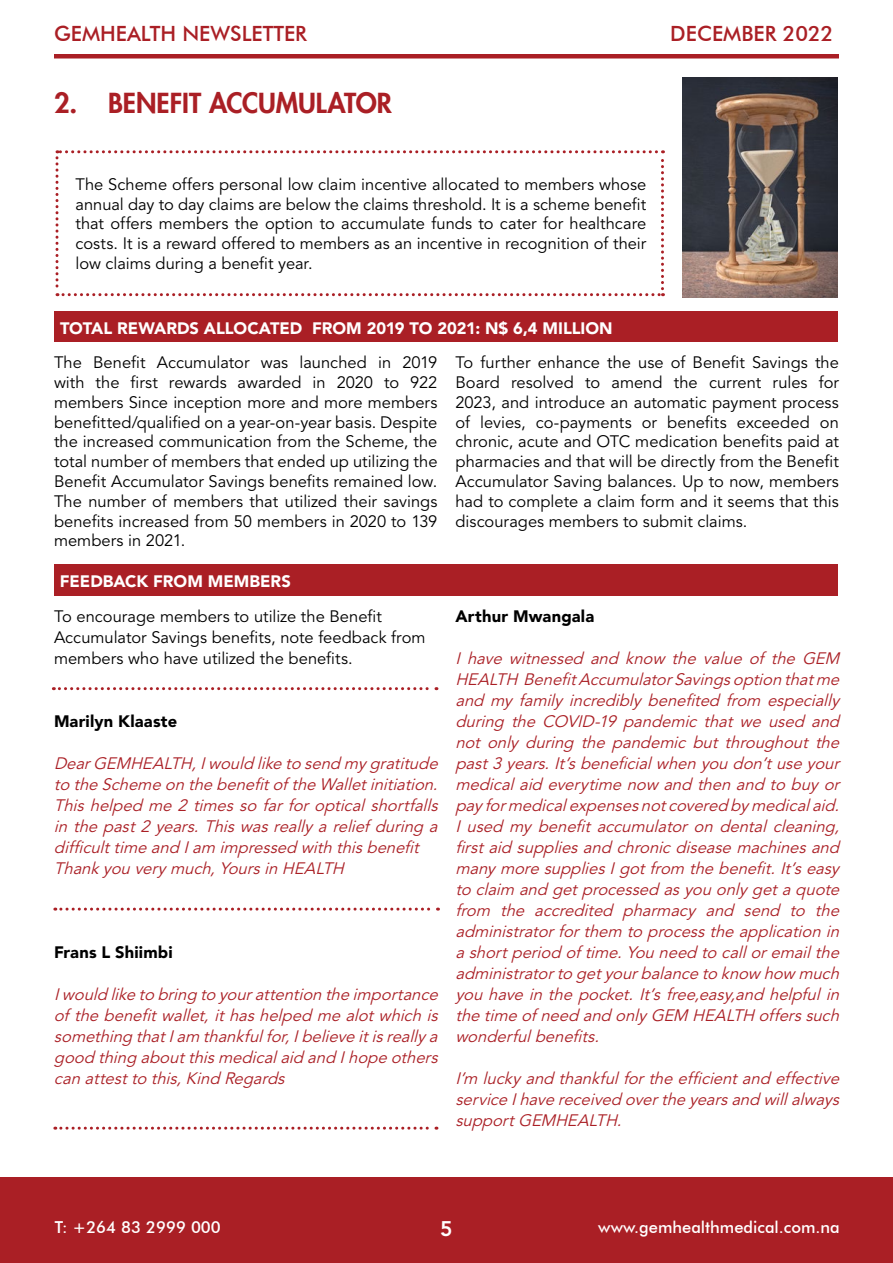
<style>
.page{position:relative;width:893px;height:1263px;background:#fff}
.page>*{position:absolute;margin:0;border:0;box-sizing:border-box;transform-origin:0 0}
.t1{font:800 27px "Futura LT";color:#aa1f25}
.t2{font:500 21px "Futura BT";color:#aa1f25}
.t3{font:800 21px "Avenir LT Std";color:#fff}
.t4{font:italic 16.5px/21px "Avenir LT Std";letter-spacing:.01em;color:#aa1f25;text-align:justify}
.t5{font:16.5px/19.8px "Avenir LT Std";color:#000;text-align:justify}
.t6{font:900 16.5px "Avenir LT Std";letter-spacing:-.005em;color:#fff}
.t7{font:500 16.5px "Futura BT";color:#fff}
.t8{font:900 16.5px "Avenir LT Std";letter-spacing:.01em;color:#000}
</style>
<div class="page">
<div style="left:0;top:1177px;width:893px;height:86px;background:#aa1f25"></div>
<div style="left:54px;top:54px;width:785px;height:5px;background:#aa1f25"></div>
<svg style="left:56px;top:150px;width:608px;height:146px"></svg>
<img style="left:682px;top:78px;width:155px;height:220px">
<div style="left:54px;top:311px;width:783px;height:31px;background:#aa1f25"></div>
<div style="left:54px;top:564px;width:783px;height:32px;background:#aa1f25"></div>
<svg style="left:55px;top:907px;width:383px;height:3px"></svg>
<svg style="left:55px;top:1127px;width:382px;height:3px"></svg>
<svg style="left:53px;top:687px;width:384px;height:3px"></svg>
<p class="t2" style="left:54px;top:21px;width:255px">GEMHEALTH NEWSLETTER</p>
<p class="t2" style="left:670px;top:21px;width:165px">DECEMBER 2022</p>
<h1 class="t1" style="left:54px;top:85px;width:190px">2. BENEFIT ACCUMULAT</h1>
<h1 class="t1" style="left:356px;top:85px;width:36px">OR</h1>
<p class="t5" style="left:75px;top:175px;width:572px">The Scheme offers personal low claim incentive allocated to members whose annual day to day claims are below the claims threshold. It is a scheme benefit that offers members the option to accumulate funds to cater for healthcare costs. It is a reward offered to members as an incentive in recognition of their low claims during a benefit year.</p>
<p class="t6" style="left:60px;top:318px;width:118px">TOTAL REWARDS</p>
<p class="t6" style="left:204px;top:318px;width:24px">ALLOC</p>
<p class="t6" style="left:259px;top:318px;width:33px">ATED</p>
<p class="t6" style="left:312px;top:318px;width:12px">FRO</p>
<p class="t6" style="left:346px;top:318px;width:222px">M 2019 TO 2021: N$ 6,4 MILLION</p>
<p class="t5" style="left:54px;top:353px;width:385px">The Benefit Accumulator was launched in 2019 with the first rewards awarded in 2020 to 922 members Since inception more and more members benefitted/qualified on a year-on-year basis. Despite the increased communication from the Scheme, the total number of members that ended up utilizing the Benefit Accumulator Savings benefits remained low.<br>The number of members that utilized their savings benefits increased from 50 members in 2020 to 139 members in 2021.</p>
<p class="t5" style="left:455px;top:353px;width:385px">To further enhance the use of Benefit Savings the Board resolved to amend the current rules for 2023, and introduce an automatic payment process of levies, co-payments or benefits exceeded on chronic, acute and OTC medication benefits paid at pharmacies and that will be directly from the Benefit Accumulator Saving balances. Up to now, members had to complete a claim form and it seems that this discourages members to submit claims.</p>
<p class="t6" style="left:60px;top:571px;width:12px">FEED</p>
<p class="t6" style="left:103px;top:571px;width:63px">BACK FRO</p>
<p class="t6" style="left:187px;top:571px;width:84px">M MEMBERS</p>
<p class="t5" style="left:54px;top:607px;width:373px;line-height:21px;text-align:left">To encourage members to utilize the Benefit<br>Accumulator Savings benefits, note feedback from members who have utilized the benefits.</p>
<p class="t8" style="left:54px;top:711px;width:125px">Marilyn Klaaste</p>
<p class="t4" style="left:54px;top:753px;width:390px;text-align:left">DearGEMHEALTH,Iwould liketo send mygratitude to theSchemeonthebenefitof theWalletinitiation.<br>This helped me 2 times so far for optical shortfalls inthepast2years.Thiswasreallyarelief during a difficulttimeand Iam impressed withthisbenefit Thankyouverymuch,YoursinHEALTH</p>
<p class="t8" style="left:54px;top:942px;width:120px">Frans L Shiimbi</p>
<p class="t4" style="left:54px;top:984px;width:390px">Iwould liketo bring to yourattentiontheimportance of thebenefitwallet,ithashelped mealotwhichis something thatIam thankfulfor,Ibelieveitisreallya good thing aboutthismedicalaid and Ihopeothers canattestto this,Kind Regards</p>
<p class="t8" style="left:455px;top:606px;width:140px">Arthur Mwangala</p>
<p class="t4" style="left:455px;top:648px;width:390px">I have witnessed and know the value of the GEM HEALTH BenefitAccumulatorSavingsoptionthatme and my family incredibly benefited from especially during the COVID-19 pandemic that we used and not only during the pandemic but throughout the past3years.It’sbeneficialwhenyoudon’tuseyour medicalaid everytimenow and thenand to buyor payformedicalexpensesnotcovered bymedicalaid.<br>I used my benefit accumulator on dental cleaning, firstaid suppliesand chronicdiseasemachinesand manymoresuppliesIgotfrom thebenefit.It’seasy to claim and getprocessed asyouonlygetaquote from the accredited pharmacy and send to the administratorforthem to processtheapplicationin ashortperiod of time.Youneed to calloremailthe administratorto getyourbalanceto know how much you have in the pocket. It’s free,easy,and helpful in thetimeof need and onlyGEM HEALTH offerssuch wonderfulbenefits.</p>
<p class="t4" style="left:455px;top:1069px;width:390px">I’m luckyand thankfulfortheefficientand effective serviceIhavereceived overtheyearsand willalways supportGEMHEALTH.</p>
<p class="t7" style="left:55px;top:1217px;width:168px">T: +264 83 2999 000</p>
<p class="t7" style="left:598px;top:1217px;width:243px">www.gemhealthmedical.com.na</p>
<p class="t3" style="left:440px;top:1216px;width:14px">5</p>
</div>
